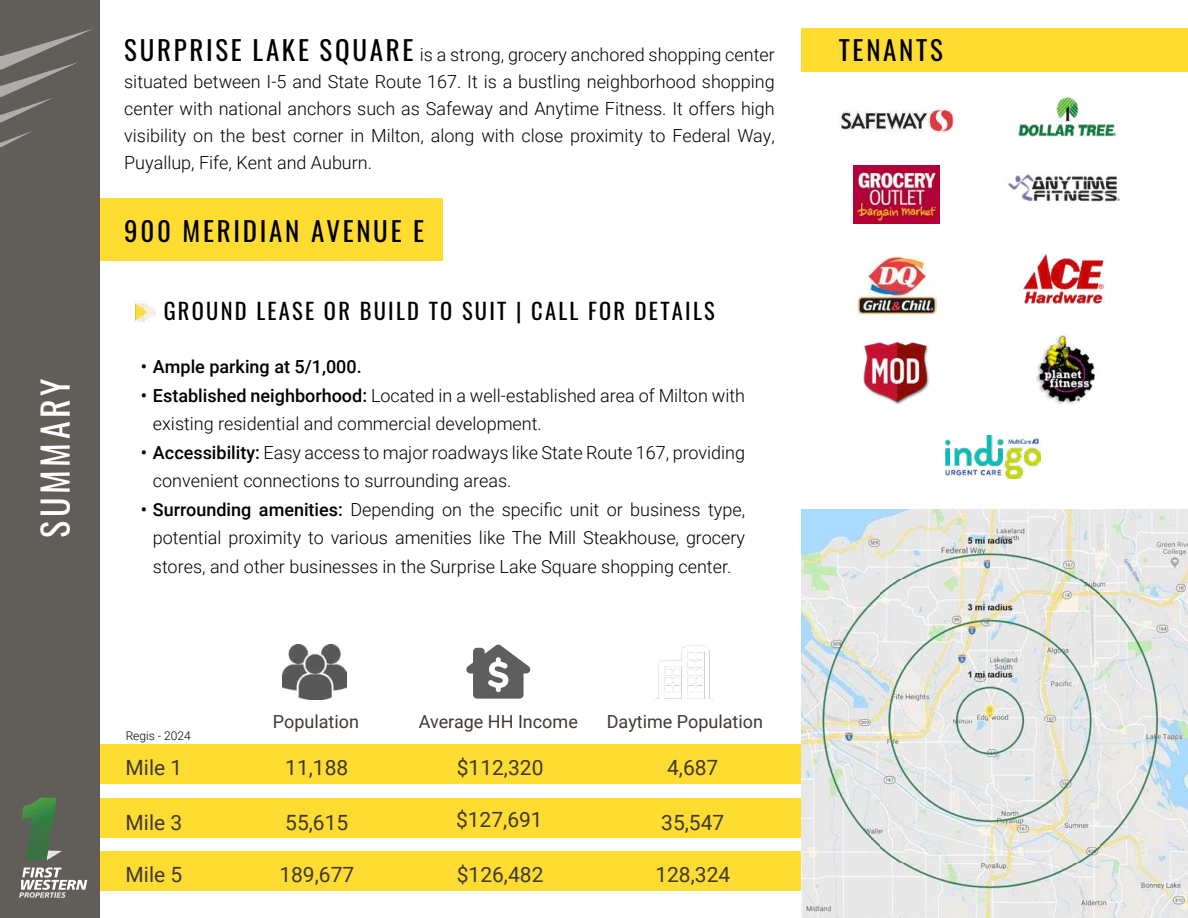
<style>
.page{position:relative;width:1188px;height:918px;background:#fff}
.page>*{position:absolute;margin:0;border:0;box-sizing:border-box;transform-origin:0 0}
.t1{font:36px "Oswald";letter-spacing:.1em;color:#fff}
.t2{font:27px "Oswald";letter-spacing:.1em;color:#000}
.t3{font:22.5px "Oswald";letter-spacing:.1em;color:#000}
.t4{font:21px "Roboto";color:#3e3935}
.t5{font:300 18px/27px "Roboto";color:#000;text-align:justify}
.t6{font:18px "Roboto";color:#3e3935}
.t7{font:500 18px "Roboto";color:#000}
.t8{font:300 12px "Roboto";color:#000}
.s1{font-family:"Oswald";font-weight:400;font-size:27px}
.s2{font-weight:500}
</style>
<div class="page">
<div style="left:801px;top:28px;width:387px;height:44px;background:#ffdc32"></div>
<div style="left:90px;top:798px;width:711px;height:40px;background:#ffdc32"></div>
<div style="left:90px;top:851px;width:711px;height:40px;background:#ffdc32"></div>
<div style="left:90px;top:744px;width:711px;height:40px;background:#ffdc32"></div>
<div style="left:100px;top:198px;width:343px;height:63px;background:#ffdc32"></div>
<img style="left:654px;top:645px;width:59px;height:55px">
<svg style="left:466px;top:644px;width:64px;height:55px"></svg>
<img style="left:282px;top:644px;width:65px;height:55px">
<div style="left:0;top:0;width:100px;height:918px;background:#615d59"></div>
<svg style="left:19px;top:867px;width:68px;height:31px"></svg>
<svg style="left:57px;top:850px;width:5px;height:4px"></svg>
<img style="left:21px;top:798px;width:36px;height:62px">
<svg style="left:0;top:29px;width:93px;height:94px"></svg>
<svg style="left:0;top:131px;width:32px;height:16px"></svg>
<img style="left:840px;top:108px;width:115px;height:25px">
<img style="left:857px;top:256px;width:79px;height:58px">
<img style="left:1018px;top:97px;width:98px;height:40px">
<img style="left:1008px;top:174px;width:112px;height:28px">
<img style="left:854px;top:166px;width:86px;height:57px">
<img style="left:801px;top:509px;width:387px;height:409px">
<img style="left:864px;top:343px;width:65px;height:62px">
<img style="left:1036px;top:335px;width:62px;height:69px">
<img style="left:1023px;top:254px;width:82px;height:50px">
<img style="left:945px;top:436px;width:96px;height:42px">
<img style="left:134px;top:301px;width:21px;height:22px">
<h1 class="t1" style="left:23px;top:538px;width:161px;rotate:-90deg">SUMMARY</h1>
<p class="t5" style="left:124px;top:40px;width:652px"><span class="s1">SURPRISE LAKE SQUARE</span> is a strong, grocery anchored shopping center situated between I-5 and State Route 167. It is a bustling neighborhood shopping center with national anchors such as Safeway and Anytime Fitness. It offers high visibility on the best corner in Milton, along with close proximity to Federal Way, Puyallup, Fife, Kent and Auburn.</p>
<h2 class="t2" style="left:124px;top:207px;width:302px">900 MERIDIAN AVENUE E</h2>
<p class="t3" style="left:164px;top:291px;width:553px">GROUND LEASE OR BUILD TO SUIT | CALL FOR DETAILS</p>
<p class="t7" style="left:141px;top:354px;width:222px">• Ample parking at 5/1,000.</p>
<p class="t5" style="left:153px;top:381px;width:594px;line-height:28.5px;text-indent:-12px"><span class="s2">• Established neighborhood:</span> Located in a well-established area of Milton with existing residential and commercial development.</p>
<p class="t5" style="left:153px;top:438px;width:594px;line-height:28.5px;text-indent:-12px"><span class="s2">• Accessibility:</span> Easy access to major roadways like State Route 167, providing convenient connections to surrounding areas.</p>
<p class="t5" style="left:153px;top:495px;width:594px;line-height:28.5px;text-indent:-12px"><span class="s2">• Surrounding amenities:</span> Depending on the specific unit or business type, potential proximity to various amenities like The Mill Steakhouse, grocery stores, and other businesses in the Surprise Lake Square shopping center.</p>
<p class="t8" style="left:126px;top:728px;width:67px">Regis - 2024</p>
<p class="t4" style="left:126px;top:753px;width:58px">Mile 1</p>
<p class="t4" style="left:126px;top:807px;width:58px">Mile 3</p>
<p class="t4" style="left:126px;top:859px;width:58px">Mile 5</p>
<p class="t6" style="left:273px;top:709px;width:88px">Population</p>
<p class="t6" style="left:419px;top:709px;width:161px">Average HH Income</p>
<p class="t6" style="left:607px;top:709px;width:158px">Daytime Population</p>
<p class="t4" style="left:285px;top:753px;width:65px">11,188</p>
<p class="t4" style="left:457px;top:753px;width:88px">$112,320</p>
<p class="t4" style="left:667px;top:753px;width:53px">4,687</p>
<p class="t4" style="left:285px;top:807px;width:65px">55,615</p>
<p class="t4" style="left:456px;top:805px;width:88px">$127,691</p>
<p class="t4" style="left:661px;top:807px;width:65px">35,547</p>
<p class="t4" style="left:279px;top:859px;width:76px">189,677</p>
<p class="t4" style="left:457px;top:859px;width:88px">$126,482</p>
<p class="t4" style="left:655px;top:859px;width:76px">128,324</p>
<h2 class="t2" style="left:839px;top:26px;width:106px">TENANTS</h2>
</div>
